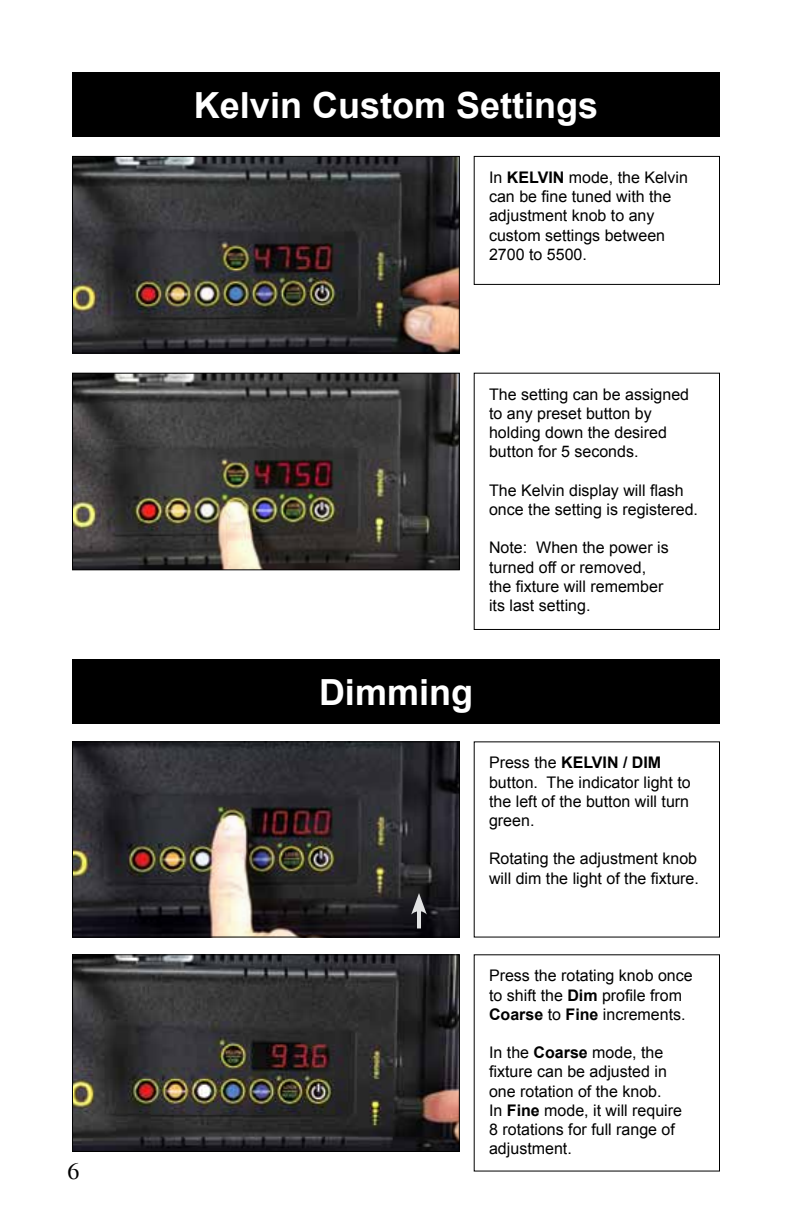
<style>
.page{position:relative;width:792px;height:1224px;background:#fff}
.page>*{position:absolute;margin:0;border:0;box-sizing:border-box;transform-origin:0 0}
.t1{font:700 36px "Arial";color:#fff}
.t2{font:24px "Times";color:#000}
.t3{font:16px/19.2px "Arial";color:#000}
.s1{font-weight:700}
</style>
<div class="page">
<img style="left:74px;top:956px;width:384px;height:194px">
<div style="left:72px;top:954px;width:388px;height:198px;border:1px solid #000"></div>
<img style="left:74px;top:743px;width:384px;height:193px">
<div style="left:72px;top:741px;width:388px;height:197px;border:1px solid #000"></div>
<div style="left:474px;top:156px;width:246px;height:129px;border:1px solid #000"></div>
<div style="left:474px;top:373px;width:246px;height:257px;border:1px solid #000"></div>
<img style="left:74px;top:158px;width:384px;height:194px">
<div style="left:72px;top:156px;width:388px;height:198px;border:1px solid #000"></div>
<img style="left:74px;top:375px;width:384px;height:193px">
<div style="left:72px;top:373px;width:388px;height:197px;border:1px solid #000"></div>
<hr style="left:417px;top:907px;width:4px;height:21px;background:#e2e3e4">
<svg style="left:411px;top:893px;width:16px;height:22px"></svg>
<div style="left:72px;top:72px;width:648px;height:65px;background:#000"></div>
<div style="left:72px;top:659px;width:648px;height:65px;background:#000"></div>
<h2 class="t2" style="left:67px;top:1158px;width:13px">6</h2>
<h1 class="t1" style="left:194px;top:82px;width:406px">Kelvin Custom Settings</h1>
<p class="t3" style="left:489px;top:168px;width:200px">In <span class="s1">KELVIN</span> mode, the Kelvin can be fine tuned with the adjustment knob to any custom settings between<br>2700 to 5500.</p>
<p class="t3" style="left:489px;top:385px;width:202px">The setting can be assigned to any preset button by holding down the desired button for 5 seconds.</p>
<p class="t3" style="left:489px;top:481px;width:210px">The Kelvin display will flash once the setting is registered.</p>
<p class="t3" style="left:489px;top:538px;width:181px">Note: When the power is turned off or removed, the fixture will remember its last setting.</p>
<h1 class="t1" style="left:319px;top:669px;width:156px">Dimming</h1>
<p class="t3" style="left:489px;top:753px;width:203px">Press the <span class="s1">KELVIN / DIM </span>button. The indicator light to the left of the button will turn green.</p>
<p class="t3" style="left:489px;top:849px;width:211px">Rotating the adjustment knob will dim the light of the fixture.</p>
<p class="t3" style="left:489px;top:966px;width:205px">Press the rotating knob once to shift the <span class="s1">Dim</span> profile from<br><span class="s1">Coarse</span> to <span class="s1">Fine</span> increments.</p>
<p class="t3" style="left:489px;top:1043px;width:194px">In the <span class="s1">Coarse</span> mode, the fixture can be adjusted in one rotation of the knob.<br>In <span class="s1">Fine</span> mode, it will require<br>8 rotations for full range of adjustment.</p>
</div>
